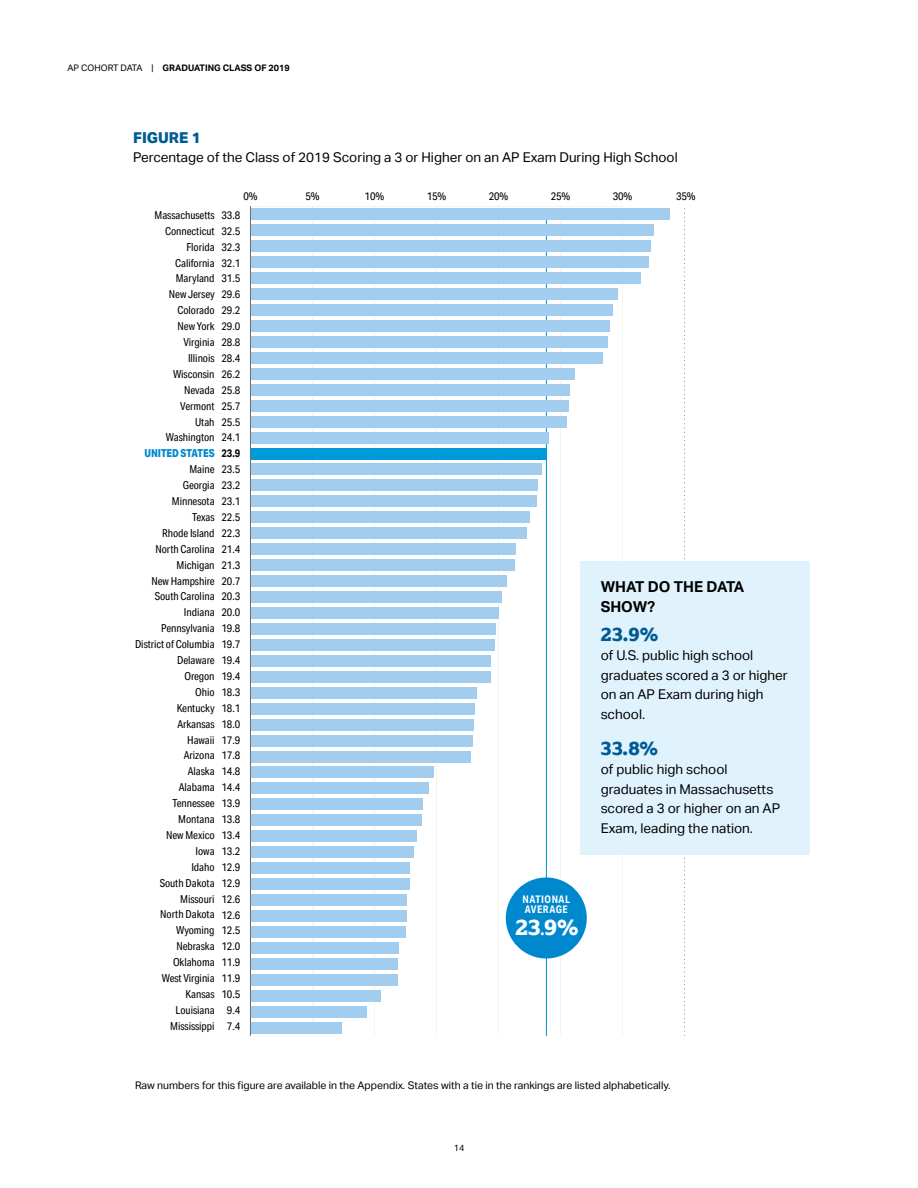
<style>
.page{position:relative;width:918px;height:1188px;background:#fff}
.page>*{position:absolute;margin:0;border:0;box-sizing:border-box;transform-origin:0 0}
.t1{font:800 22.5px "Lexia";color:#fff}
.t2{font:800 19.5px "Lexia";color:#005b94}
.t3{font:700 15px/19.5px "Aktiv Grotesk";color:#000}
.t4{font:800 15px "Aktiv Grotesk";color:#005b94}
.t5{font:13.5px/19.5px "Aktiv Grotesk";color:#000}
.t6{font:10.95px/15.9px "Aktiv Grotesk Cd";letter-spacing:-.005em;color:#000;text-align:right}
.t7{font:800 10.95px "Aktiv Grotesk Cd";letter-spacing:-.005em;color:#0088ce}
.t8{font:700 10.95px "Aktiv Grotesk Cd";color:#000}
.t9{font:10.5px "Aktiv Grotesk";color:#000}
.t10{font:700 10.5px/10.5px "Aktiv Grotesk Cd";letter-spacing:.045em;color:#fff}
.t11{font:700 9px "Aktiv Grotesk";color:#000}
.t12{font:9px "Aktiv Grotesk";color:#000}
.s1{font-weight:400}
</style>
<div class="page">
<hr style="left:546px;top:210px;width:1px;height:826px;background:#009ada">
<div style="left:250px;top:209px;width:420px;height:11px;background:#a2cdee"></div>
<div style="left:250px;top:224px;width:404px;height:12px;background:#a2cdee"></div>
<div style="left:250px;top:240px;width:401px;height:12px;background:#a2cdee"></div>
<div style="left:250px;top:256px;width:399px;height:12px;background:#a2cdee"></div>
<div style="left:250px;top:272px;width:391px;height:12px;background:#a2cdee"></div>
<div style="left:250px;top:288px;width:368px;height:12px;background:#a2cdee"></div>
<div style="left:250px;top:304px;width:363px;height:12px;background:#a2cdee"></div>
<div style="left:250px;top:320px;width:360px;height:12px;background:#a2cdee"></div>
<div style="left:250px;top:336px;width:358px;height:12px;background:#a2cdee"></div>
<div style="left:250px;top:352px;width:353px;height:12px;background:#a2cdee"></div>
<div style="left:250px;top:368px;width:325px;height:12px;background:#a2cdee"></div>
<div style="left:250px;top:384px;width:320px;height:11px;background:#a2cdee"></div>
<div style="left:250px;top:400px;width:319px;height:11px;background:#a2cdee"></div>
<div style="left:250px;top:416px;width:317px;height:11px;background:#a2cdee"></div>
<div style="left:250px;top:432px;width:299px;height:11px;background:#a2cdee"></div>
<div style="left:250px;top:448px;width:297px;height:11px;background:#009ada"></div>
<div style="left:250px;top:464px;width:292px;height:11px;background:#a2cdee"></div>
<div style="left:250px;top:480px;width:288px;height:11px;background:#a2cdee"></div>
<div style="left:250px;top:496px;width:287px;height:11px;background:#a2cdee"></div>
<div style="left:250px;top:512px;width:280px;height:11px;background:#a2cdee"></div>
<div style="left:250px;top:527px;width:277px;height:12px;background:#a2cdee"></div>
<div style="left:250px;top:543px;width:266px;height:12px;background:#a2cdee"></div>
<div style="left:250px;top:559px;width:265px;height:12px;background:#a2cdee"></div>
<div style="left:250px;top:575px;width:257px;height:12px;background:#a2cdee"></div>
<div style="left:250px;top:591px;width:252px;height:12px;background:#a2cdee"></div>
<div style="left:250px;top:607px;width:249px;height:12px;background:#a2cdee"></div>
<div style="left:250px;top:623px;width:246px;height:12px;background:#a2cdee"></div>
<div style="left:250px;top:639px;width:245px;height:12px;background:#a2cdee"></div>
<div style="left:250px;top:655px;width:241px;height:12px;background:#a2cdee"></div>
<div style="left:250px;top:671px;width:241px;height:12px;background:#a2cdee"></div>
<div style="left:250px;top:687px;width:227px;height:11px;background:#a2cdee"></div>
<div style="left:250px;top:703px;width:225px;height:11px;background:#a2cdee"></div>
<div style="left:250px;top:719px;width:224px;height:11px;background:#a2cdee"></div>
<div style="left:250px;top:735px;width:222px;height:11px;background:#a2cdee"></div>
<div style="left:250px;top:751px;width:221px;height:11px;background:#a2cdee"></div>
<div style="left:250px;top:767px;width:184px;height:11px;background:#a2cdee"></div>
<div style="left:250px;top:783px;width:179px;height:11px;background:#a2cdee"></div>
<div style="left:250px;top:799px;width:173px;height:11px;background:#a2cdee"></div>
<div style="left:250px;top:815px;width:172px;height:11px;background:#a2cdee"></div>
<div style="left:250px;top:831px;width:167px;height:11px;background:#a2cdee"></div>
<div style="left:250px;top:846px;width:164px;height:12px;background:#a2cdee"></div>
<div style="left:250px;top:862px;width:160px;height:12px;background:#a2cdee"></div>
<div style="left:250px;top:878px;width:160px;height:12px;background:#a2cdee"></div>
<div style="left:250px;top:894px;width:157px;height:12px;background:#a2cdee"></div>
<div style="left:250px;top:910px;width:157px;height:12px;background:#a2cdee"></div>
<div style="left:250px;top:926px;width:155px;height:12px;background:#a2cdee"></div>
<div style="left:250px;top:942px;width:149px;height:12px;background:#a2cdee"></div>
<div style="left:250px;top:958px;width:148px;height:12px;background:#a2cdee"></div>
<div style="left:250px;top:974px;width:148px;height:12px;background:#a2cdee"></div>
<div style="left:250px;top:990px;width:131px;height:11px;background:#a2cdee"></div>
<div style="left:250px;top:1006px;width:117px;height:11px;background:#a2cdee"></div>
<div style="left:250px;top:1022px;width:92px;height:11px;background:#a2cdee"></div>
<hr style="left:250px;top:206px;width:1px;height:830px;background:#6d6e71">
<svg style="left:684px;top:208px;width:1px;height:828px"></svg>
<div style="left:506px;top:878px;width:81px;height:80px;background:#0088ce;border-radius:50%"></div>
<div style="left:580px;top:561px;width:230px;height:294px;background:#e0f3fc"></div>
<p class="t11" style="left:68px;top:63px;width:224px"><span class="s1">AP COHORT DATA |</span> GRADUATING CLASS OF 2019</p>
<h3 class="t4" style="left:133px;top:128px;width:69px">FIGURE 1</h3>
<p class="t5" style="left:133px;top:148px;width:546px">Percentage of the Class of 2019 Scoring a 3 or Higher on an AP Exam During High School</p>
<p class="t6" style="left:243px;top:188px;width:16px">0%</p>
<p class="t6" style="left:305px;top:188px;width:16px">5%</p>
<p class="t6" style="left:365px;top:188px;width:21px">10%</p>
<p class="t6" style="left:427px;top:188px;width:21px">15%</p>
<p class="t6" style="left:489px;top:188px;width:21px">20%</p>
<p class="t6" style="left:551px;top:188px;width:21px">25%</p>
<p class="t6" style="left:613px;top:188px;width:21px">30%</p>
<p class="t6" style="left:676px;top:188px;width:21px">35%</p>
<p class="t6" style="left:155px;top:207px;width:62px">Massachusetts<br>Connecticut<br>Florida<br>California<br>Maryland<br>New Jersey<br>Colorado<br>New York<br>Virginia<br>Illinois<br>Wisconsin<br>Nevada<br>Vermont<br>Utah<br>Washington</p>
<p class="t7" style="left:144px;top:447px;width:72px">UNITED STATES</p>
<p class="t6" style="left:135px;top:461px;width:81px">Maine<br>Georgia<br>Minnesota<br>Texas<br>Rhode Island<br>North Carolina<br>Michigan<br>New Hampshire<br>South Carolina<br>Indiana<br>Pennsylvania<br>District of Columbia<br>Delaware<br>Oregon<br>Ohio<br>Kentucky<br>Arkansas<br>Hawaii<br>Arizona<br>Alaska<br>Alabama<br>Tennessee<br>Montana<br>New Mexico<br>Iowa<br>Idaho<br>South Dakota<br>Missouri<br>North Dakota<br>Wyoming<br>Nebraska<br>Oklahoma<br>West Virginia<br>Kansas<br>Louisiana<br>Mississippi</p>
<p class="t6" style="left:222px;top:207px;width:20px;text-align:justify">33.8<br>32.5<br>32.3<br>32.1<br>31.5<br>29.6<br>29.2<br>29.0<br>28.8<br>28.4<br>26.2<br>25.8<br>25.7<br>25.5<br>24.1</p>
<p class="t8" style="left:221px;top:447px;width:20px">23.9</p>
<p class="t6" style="left:222px;top:461px;width:20px;text-align:center">23.5<br>23.2<br>23.1<br>22.5<br>22.3<br>21.4<br>21.3<br>20.7<br>20.3<br>20.0<br>19.8<br>19.7<br>19.4<br>19.4<br>18.3<br>18.1<br>18.0<br>17.9<br>17.8<br>14.8<br>14.4<br>13.9<br>13.8<br>13.4<br>13.2<br>12.9<br>12.9<br>12.6<br>12.6<br>12.5<br>12.0<br>11.9<br>11.9<br>10.5<br>9.4<br>7.4</p>
<h3 class="t3" style="left:601px;top:577px;width:145px">WHAT DO THE DATA<br>SHOW?</h3>
<h2 class="t2" style="left:601px;top:621px;width:59px">23.9%</h2>
<p class="t5" style="left:601px;top:646px;width:189px">of U.S. public high school graduates scored a 3 or higher on an AP Exam during high school.</p>
<h2 class="t2" style="left:601px;top:735px;width:59px">33.8%</h2>
<p class="t5" style="left:601px;top:760px;width:181px">of public high school graduates in Massachusetts scored a 3 or higher on an AP<br>Exam, leading the nation.</p>
<p class="t10" style="left:523px;top:894px;width:49px">NATIONAL<br>AVERAGE</p>
<h1 class="t1" style="left:515px;top:912px;width:64px">23<span class="s1">.</span>9%</h1>
<p class="t9" style="left:135px;top:1080px;width:537px">Raw numbers for this figure are available in the Appendix. States with a tie in the rankings are listed alphabetically.</p>
<p class="t12" style="left:454px;top:1143px;width:12px">14</p>
</div>
